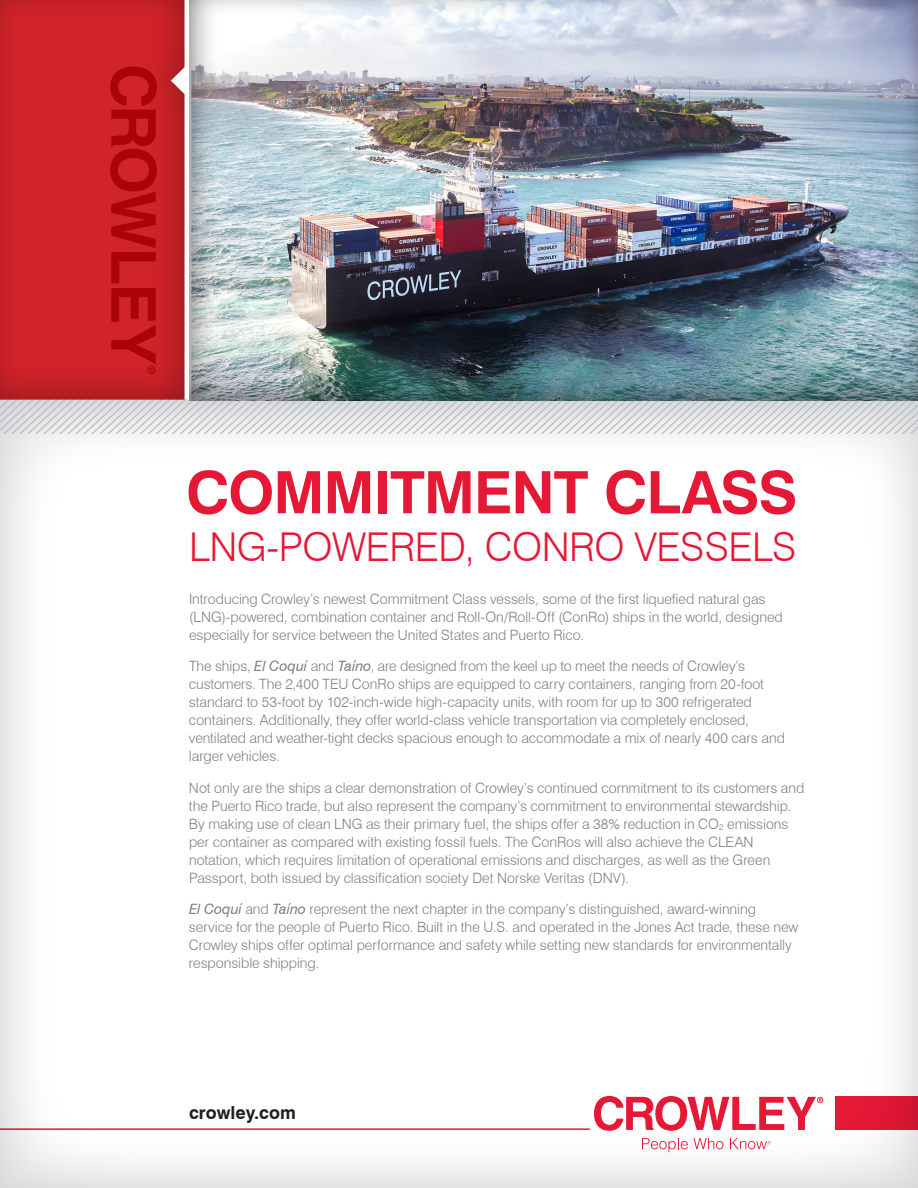
<style>
.page{position:relative;width:918px;height:1188px;background:#fff}
.page>*{position:absolute;margin:0;border:0;box-sizing:border-box;transform-origin:0 0}
.t1{font:700 58.5px "Swiss 721 BT";letter-spacing:-.02em;color:#e51836}
.t2{font:300 39.75px "Swiss 721 BT";letter-spacing:-.01em;color:#e51836}
.t3{font:700 18px "Swiss 721 BT";color:#231f20}
.t4{font:300 14.25px/18px "Swiss 721 BT";letter-spacing:-.005em;color:#7e8083}
.s1{font-weight:400;font-style:italic}
</style>
<div class="page">
<svg style="left:594px;top:1096px;width:229px;height:35px"></svg>
<svg style="left:642px;top:1138px;width:81px;height:14px"></svg>
<svg style="left:730px;top:1138px;width:40px;height:11px"></svg>
<div style="left:835px;top:1097px;width:83px;height:33px;background:linear-gradient(to right,#ea1837,#d31632)"></div>
<svg style="left:0;top:400px;width:918px;height:34px;background:#dcdcde"></svg>
<hr style="left:0;top:1128px;width:590px;height:2px;background:#e51836">
<svg style="left:0;top:0;width:187px;height:400px;background:#ca232a"></svg>
<svg style="left:110px;top:67px;width:47px;height:307px;background:#bf1519"></svg>
<img style="left:188px;top:0;width:730px;height:401px">
<h1 class="t1" style="left:186px;top:470px;width:613px">COMMITMENT CLASS</h1>
<h2 class="t2" style="left:189px;top:523px;width:609px">LNG-POWERED, CONRO VESSELS</h2>
<p class="t4" style="left:189px;top:590px;width:595px">Introducing Crowley’s newest Commitment Class vessels, some of the first liquefied natural gas (LNG)-powered, combination container and Roll-On/Roll-Off (ConRo) ships in the world, designed especially for service between the United States and Puerto Rico.</p>
<p class="t4" style="left:189px;top:658px;width:597px">The ships, <span class="s1">El Coquí</span> and <span class="s1">Taíno</span>, are designed from the keel up to meet the needs of Crowley’s customers. The 2,400 TEU ConRo ships are equipped to carry containers, ranging from 20-foot standard to 53-foot by 102-inch-wide high-capacity units, with room for up to 300 refrigerated containers. Additionally, they offer world-class vehicle transportation via completely enclosed, ventilated and weather-tight decks spacious enough to accommodate a mix of nearly 400 cars and larger vehicles.</p>
<p class="t4" style="left:189px;top:780px;width:617px">Not only are the ships a clear demonstration of Crowley’s continued commitment to its customers and the Puerto Rico trade, but also represent the company’s commitment to environmental stewardship.<br>By making use of clean LNG as their primary fuel, the ships offer a 38% reduction in CO<sub>2</sub> emissions per container as compared with existing fossil fuels. The ConRos will also achieve the CLEAN notation, which requires limitation of operational emissions and discharges, as well as the Green Passport, both issued by classification society Det Norske Veritas (DNV).</p>
<p class="t4" style="left:189px;top:901px;width:611px"><span class="s1">El Coquí</span> and <span class="s1">Taíno</span> represent the next chapter in the company’s distinguished, award-winning service for the people of Puerto Rico. Built in the U.S. and operated in the Jones Act trade, these new Crowley ships offer optimal performance and safety while setting new standards for environmentally responsible shipping.</p>
<p class="t3" style="left:189px;top:1105px;width:108px">crowley.com</p>
</div>
